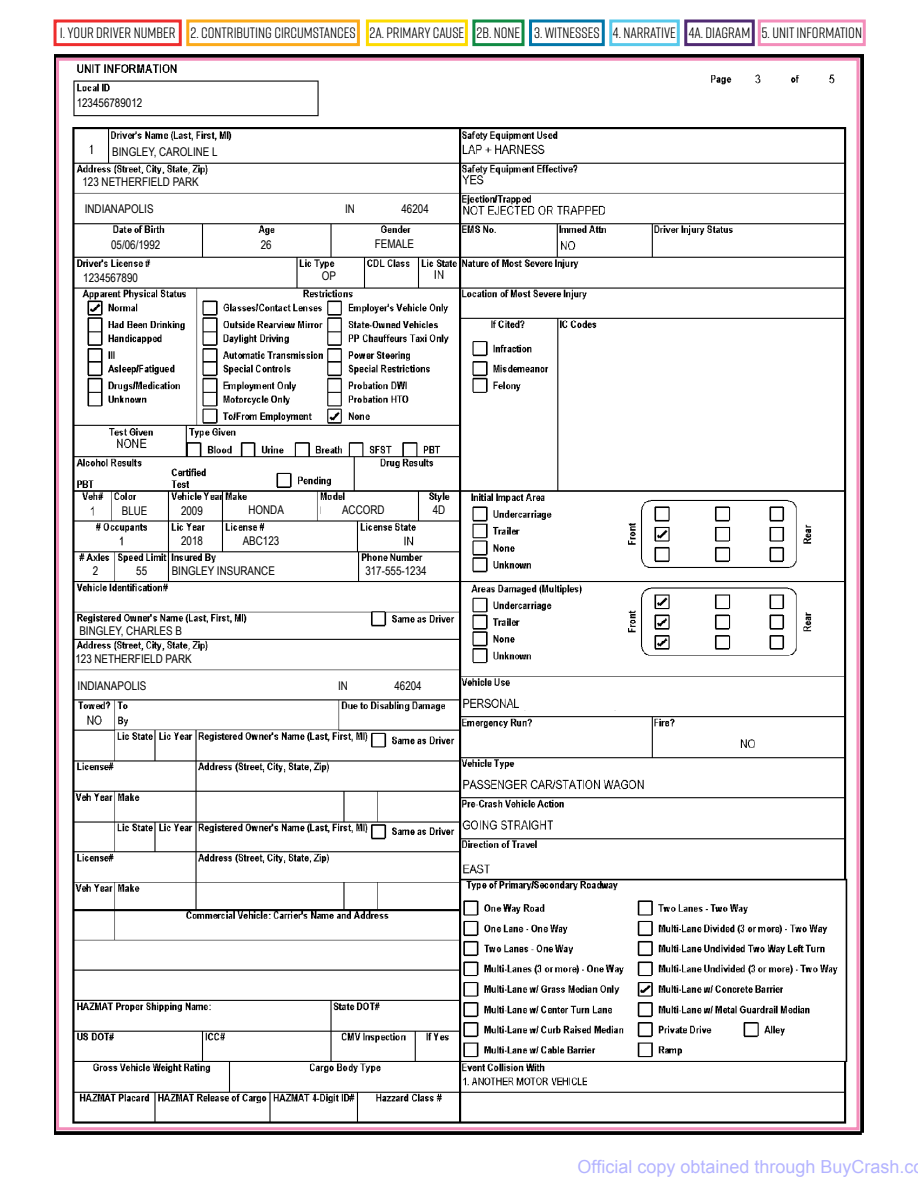
<style>
.page{position:relative;width:918px;height:1188px;background:#fff}
.page>*{position:absolute;margin:0;border:0;box-sizing:border-box;transform-origin:0 0}
.t1{font:18px "Arial";color:rgb(0 0 255/.3)}
.t2{font:15px "Rift";color:#000}
.t3{font:12px "Arial Narrow";color:#000}
</style>
<div class="page">
<img style="left:53px;top:19px;width:813px;height:1116px">
<div style="left:406px;top:76px;width:70px;height:14px;background:#fff"></div>
<div style="left:78px;top:98px;width:76px;height:14px;background:#fff"></div>
<div style="left:110px;top:142px;width:104px;height:14px;background:#fff"></div>
<div style="left:78px;top:175px;width:88px;height:11px;background:#fff"></div>
<div style="left:78px;top:199px;width:355px;height:14px;background:#fff"></div>
<div style="left:109px;top:238px;width:57px;height:14px;background:#fff"></div>
<div style="left:369px;top:238px;width:57px;height:14px;background:#fff"></div>
<div style="left:78px;top:268px;width:65px;height:14px;background:#fff"></div>
<div style="left:316px;top:269px;width:26px;height:11px;background:#fff"></div>
<div style="left:114px;top:501px;width:26px;height:14px;background:#fff"></div>
<div style="left:170px;top:504px;width:26px;height:14px;background:#fff"></div>
<div style="left:226px;top:504px;width:58px;height:14px;background:#fff"></div>
<div style="left:321px;top:504px;width:35px;height:14px;background:#fff"></div>
<div style="left:429px;top:504px;width:26px;height:14px;background:#fff"></div>
<div style="left:170px;top:534px;width:26px;height:14px;background:#fff"></div>
<div style="left:226px;top:534px;width:39px;height:14px;background:#fff"></div>
<div style="left:82px;top:564px;width:27px;height:14px;background:#fff"></div>
<div style="left:130px;top:564px;width:26px;height:14px;background:#fff"></div>
<div style="left:170px;top:564px;width:61px;height:14px;background:#fff"></div>
<div style="left:376px;top:564px;width:71px;height:14px;background:#fff"></div>
<div style="left:78px;top:624px;width:88px;height:13px;background:#fff"></div>
<div style="left:75px;top:653px;width:88px;height:14px;background:#fff"></div>
<div style="left:78px;top:676px;width:360px;height:14px;background:#fff"></div>
<div style="left:520px;top:695px;width:124px;height:15px;background:#fff"></div>
<div style="left:78px;top:592px;width:134px;height:16px;background:#fff"></div>
<div style="left:54px;top:20px;width:128px;height:26px;border:3px solid #ee2d2d"></div>
<div style="left:186px;top:20px;width:174px;height:26px;border:3px solid #fbaa19"></div>
<div style="left:366px;top:20px;width:102px;height:26px;border:3px solid #fddb00"></div>
<div style="left:472px;top:20px;width:53px;height:26px;border:3px solid #108a43"></div>
<div style="left:529px;top:20px;width:76px;height:26px;border:3px solid #0076a8"></div>
<div style="left:609px;top:20px;width:71px;height:26px;border:3px solid #57c9eb"></div>
<div style="left:684px;top:20px;width:71px;height:26px;border:3px solid #502a72"></div>
<div style="left:758px;top:20px;width:108px;height:26px;border:3px solid #f38dba"></div>
<p class="t2" style="left:60px;top:22px;width:804px">1. YOUR DRIVER NUMBER 2. CONTRIBUTING CIRCUMSTANCES 2A. PRIMARY CAUSE 2B. NONE 3. WITNESSES 4. NARRATIVE 4A. DIAGRAM 5. UNIT INFORMATION</p>
<p class="t3" style="left:77px;top:94px;width:67px">123456789012</p>
<p class="t3" style="left:112px;top:143px;width:107px">BINGLEY, CAROLINE L</p>
<p class="t3" style="left:82px;top:173px;width:118px">123 NETHERFIELD PARK</p>
<p class="t3" style="left:85px;top:200px;width:70px">INDIANAPOLIS</p>
<p class="t3" style="left:345px;top:200px;width:11px">IN</p>
<p class="t3" style="left:402px;top:200px;width:29px">46204</p>
<p class="t3" style="left:111px;top:236px;width:51px">05/06/1992</p>
<p class="t3" style="left:261px;top:236px;width:12px">26</p>
<p class="t3" style="left:375px;top:235px;width:41px">FEMALE</p>
<p class="t3" style="left:83px;top:269px;width:56px">1234567890</p>
<p class="t3" style="left:322px;top:267px;width:16px">OP</p>
<p class="t3" style="left:122px;top:502px;width:27px">BLUE</p>
<p class="t3" style="left:181px;top:502px;width:23px">2009</p>
<p class="t3" style="left:248px;top:501px;width:37px">HONDA</p>
<p class="t3" style="left:342px;top:501px;width:44px">ACCORD</p>
<p class="t3" style="left:433px;top:501px;width:14px">4D</p>
<p class="t3" style="left:181px;top:532px;width:23px">2018</p>
<p class="t3" style="left:243px;top:532px;width:38px">ABC123</p>
<p class="t3" style="left:93px;top:562px;width:7px">2</p>
<p class="t3" style="left:136px;top:562px;width:12px">55</p>
<p class="t3" style="left:172px;top:562px;width:105px">BINGLEY INSURANCE</p>
<p class="t3" style="left:365px;top:562px;width:63px">317-555-1234</p>
<p class="t3" style="left:79px;top:622px;width:104px">BINGLEY, CHARLES B</p>
<p class="t3" style="left:75px;top:650px;width:118px">123 NETHERFIELD PARK</p>
<p class="t3" style="left:78px;top:677px;width:70px">INDIANAPOLIS</p>
<p class="t3" style="left:338px;top:677px;width:11px">IN</p>
<p class="t3" style="left:394px;top:677px;width:29px">46204</p>
<h1 class="t1" style="left:578px;top:1155px;width:338px">Official copy obtained through BuyCrash.c</h1>
</div>
